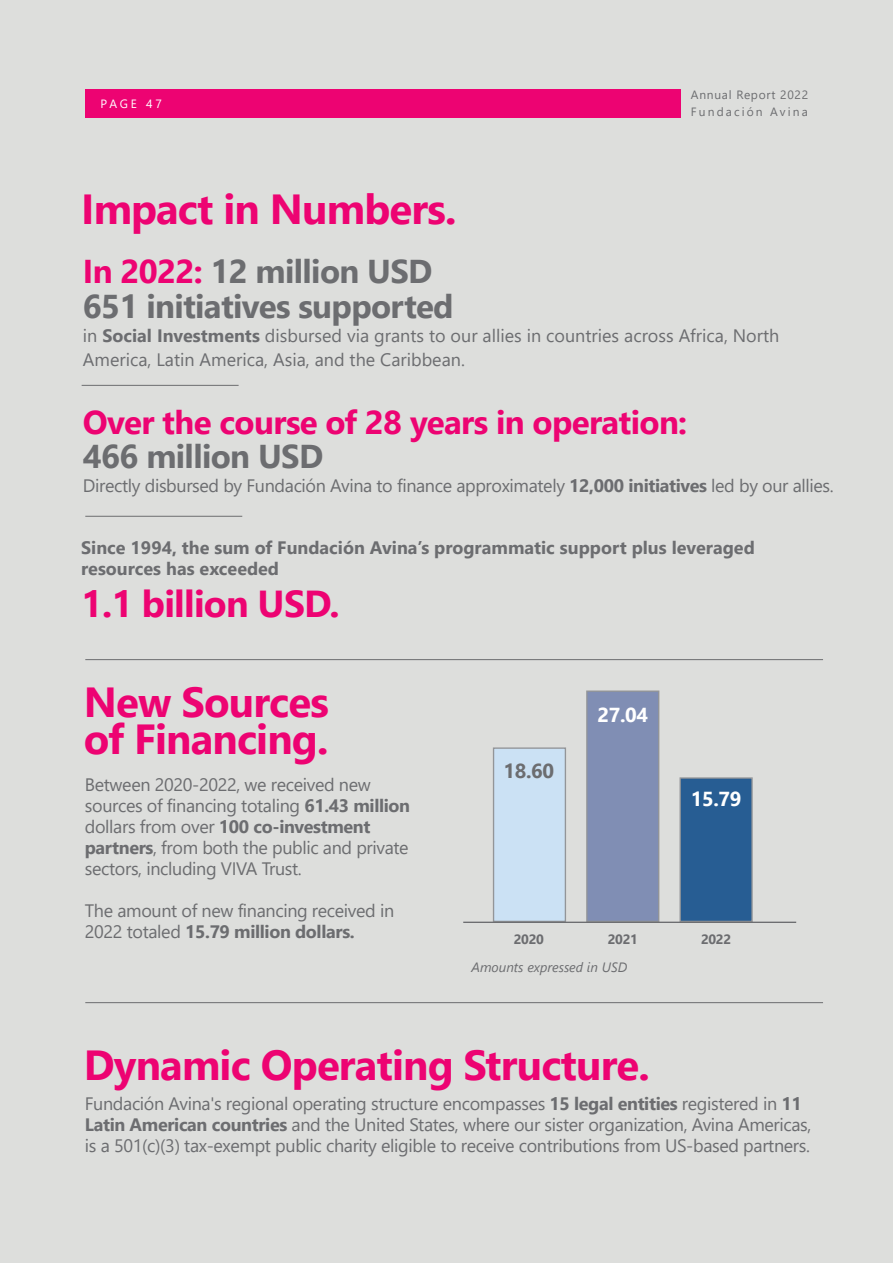
<style>
.page{position:relative;width:893px;height:1263px;background:#dddedc}
.page>*{position:absolute;margin:0;border:0;box-sizing:border-box;transform-origin:0 0}
.t1{font:700 42px/37.5px "Segoe UI";letter-spacing:-.02em;color:#ed0372}
.t2{font:700 37.5px "Segoe UI";letter-spacing:-.02em;color:#ed0372}
.t3{font:700 33px/34.5px "Segoe UI";letter-spacing:-.02em;color:#6c6d70}
.t4{font:700 33px "Segoe UI";letter-spacing:-.02em;color:#ed0372}
.t5{font:700 20.25px "Segoe UI";letter-spacing:-.02em;color:#fff}
.t6{font:700 20.25px "Segoe UI";color:#6c6d70}
.t7{font:18px/21px "Segoe UI";letter-spacing:-.02em;color:#6c6d70}
.t8{font:18px/24px "Segoe UI";color:#6c6d70}
.t9{font:700 18px/21px "Segoe UI";color:#6c6d70}
.t10{font:italic 13.5px "Segoe UI";color:#6c6d70}
.t11{font:700 13.5px "Segoe UI";letter-spacing:-.02em;color:#6c6d70}
.t12{font:12px/16.5px "Segoe UI";letter-spacing:.06em;color:#6c6d70}
.t13{font:12px "Segoe UI";letter-spacing:.23em;color:#fff}
.s1{color:#ed0372}
.s2{font-weight:700}
</style>
<div class="page">
<div style="left:85px;top:89px;width:596px;height:29px;background:#ed0372"></div>
<hr style="left:82px;top:385px;width:157px;height:1px;background:#6c6d70">
<hr style="left:85px;top:516px;width:157px;height:1px;background:#6c6d70">
<hr style="left:85px;top:659px;width:738px;height:1px;background:#6c6d70">
<hr style="left:85px;top:1002px;width:738px;height:1px;background:#6c6d70">
<div style="left:494px;top:748px;width:71px;height:173px;background:#cbe1f4"></div>
<div style="left:493px;top:747px;width:73px;height:175px;border:1px solid #939598"></div>
<div style="left:587px;top:691px;width:72px;height:230px;background:#808eb4"></div>
<div style="left:586px;top:690px;width:73px;height:232px;border:1px solid #939598"></div>
<div style="left:680px;top:778px;width:72px;height:143px;background:#275d93"></div>
<div style="left:679px;top:777px;width:74px;height:145px;border:1px solid #939598"></div>
<hr style="left:463px;top:922px;width:333px;height:1px;background:#6c6d70">
<p class="t13" style="left:101px;top:92px;width:63px">PAGE 47</p>
<p class="t12" style="left:691px;top:86px;width:119px">Annual Report 2022<br>Fundación Avina</p>
<h1 class="t1" style="left:81px;top:187px;width:377px">Impact in Numbers.</h1>
<h3 class="t3" style="left:83px;top:252px;width:372px"><span class="s1">In 2022:</span> 12 million USD<br>651 initiatives supported</h3>
<p class="t8" style="left:83px;top:322px;width:698px">in <span class="s2">Social Investments</span> disbursed via grants to our allies in countries across Africa, North<br>America, Latin America, Asia, and the Caribbean.</p>
<h3 class="t4" style="left:83px;top:391px;width:606px">Over the course of 28 years in operation:</h3>
<h3 class="t3" style="left:83px;top:436px;width:242px">466 million USD</h3>
<p class="t7" style="left:83px;top:473px;width:752px">Directly disbursed by Fundación Avina to finance approximately <span class="s2">12,000 initiatives</span> led by our allies.</p>
<p class="t9" style="left:81px;top:535px;width:675px">Since 1994, the sum of Fundación Avina’s programmatic support plus leveraged resources has exceeded</p>
<h2 class="t2" style="left:81px;top:568px;width:260px">1.1 billion USD.</h2>
<h1 class="t1" style="left:84px;top:680px;width:247px">New Sources of Financing.</h1>
<p class="t7" style="left:85px;top:772px;width:327px">Between 2020-2022, we received new sources of financing totaling <span class="s2">61.43 million </span>dollars from over <span class="s2">100 co-investment partners</span>, from both the public and private sectors, including VIVA Trust.</p>
<p class="t7" style="left:85px;top:898px;width:311px">The amount of new financing received in<br>2022 totaled <span class="s2">15.79 million dollars.</span></p>
<p class="t6" style="left:504px;top:752px;width:52px">18.60</p>
<p class="t5" style="left:598px;top:696px;width:52px">27.04</p>
<p class="t5" style="left:691px;top:780px;width:52px">15.79</p>
<p class="t11" style="left:514px;top:926px;width:32px">2020</p>
<p class="t11" style="left:608px;top:926px;width:32px">2021</p>
<p class="t11" style="left:701px;top:926px;width:32px">2022</p>
<p class="t10" style="left:471px;top:954px;width:157px">Amounts expressed in USD</p>
<h1 class="t1" style="left:84px;top:1043px;width:567px">Dynamic Operating Structure.</h1>
<p class="t7" style="left:85px;top:1091px;width:728px">Fundación Avina's regional operating structure encompasses <span class="s2">15 legal entities</span> registered in <span class="s2">11<br>Latin American countries</span> and the United States, where our sister organization, Avina Americas, is a 501(c)(3) tax-exempt public charity eligible to receive contributions from US-based partners.</p>
</div>
